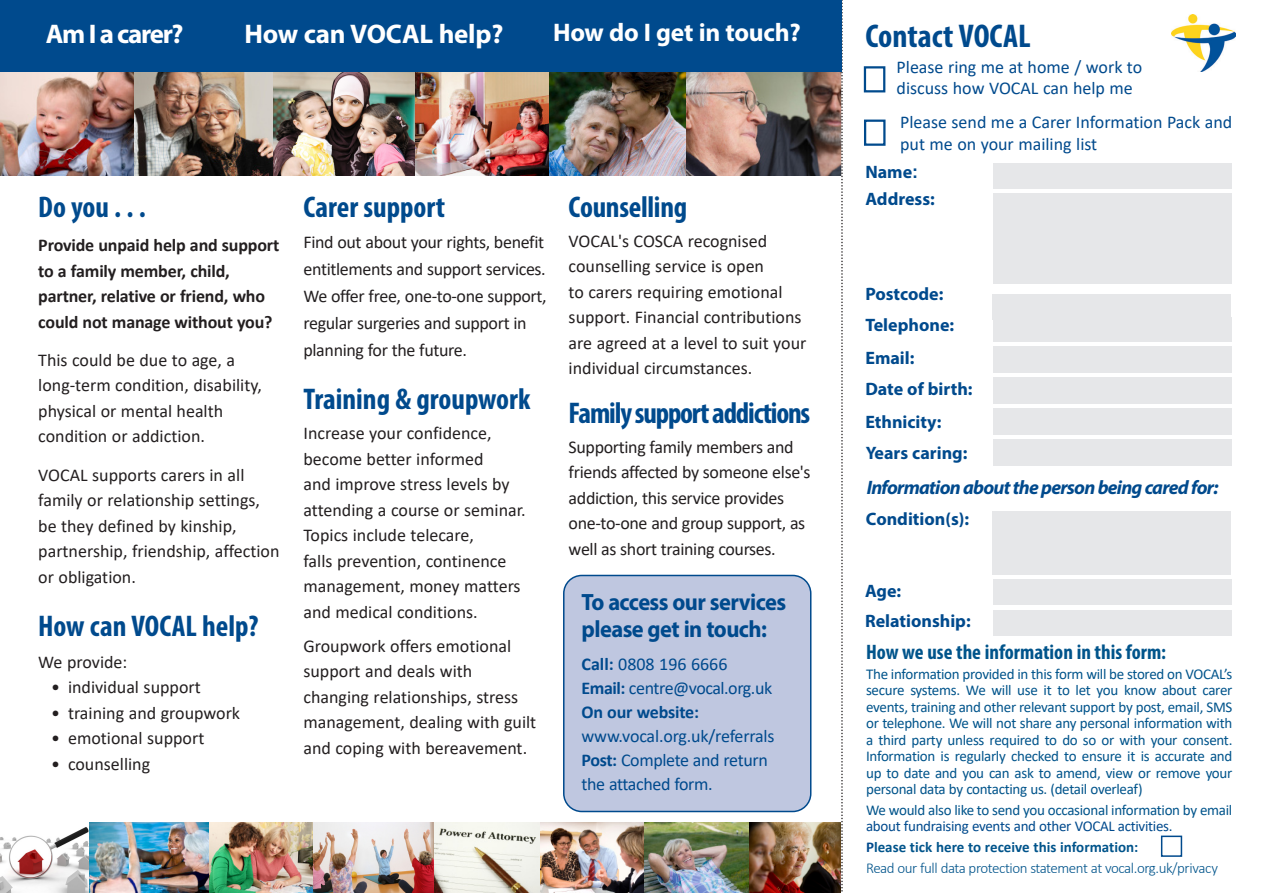
<style>
.page{position:relative;width:1263px;height:893px;background:#fff}
.page>*{position:absolute;margin:0;border:0;box-sizing:border-box;transform-origin:0 0}
.t1{font:700 condensed 33px "Myriad Pro";color:#004a8d}
.t2{font:700 condensed 30px "Myriad Pro";letter-spacing:-.01em;color:#004a8d}
.t3{font:700 condensed 30px "Myriad Pro";letter-spacing:-.04em;color:#004a8d}
.t4{font:700 27px "Myriad Pro";letter-spacing:-.01em;color:#fff}
.t5{font:700 25.5px "Myriad Pro";letter-spacing:-.01em;color:#fff}
.t6{font:700 23.7px/27px "Myriad Pro";letter-spacing:-.025em;color:#004a8d;scale:.95 1}
.t7{font:700 condensed 21px "Myriad Pro";color:#00548b}
.t8{font:italic 700 19.5px "Myriad Pro";letter-spacing:-.04em;color:#004a8d}
.Main_Text{font:18px/25.5px "Calibri";color:#231f20}
.Main_Text-2{font:18px/27px "Calibri";letter-spacing:-.02em;color:#231f20}
.t9{font:18px/21.6px "Calibri";color:#004a8d}
.t10{font:700 18px/25.5px "Calibri";letter-spacing:-.01em;color:#231f20}
.t11{font:700 18px "Myriad Pro";color:#004a8d}
.t12{font:18px/24px "Calibri";letter-spacing:-.02em;color:#004a8d}
.t13{font:18px "Calibri";letter-spacing:-.025em;color:#004a8d}
.t14{font:700 18px "Calibri";letter-spacing:-.01em;color:#004a8d}
.t15{font:15px/16.5px "Calibri";letter-spacing:-.02em;color:#00548b;text-align:justify}
.t16{font:300 15px "Calibri";letter-spacing:-.03em;color:#00548b}
.t17{font:700 15px "Calibri";color:#00548b}
.s1{font-weight:700}
.s2{font-family:"Arial"}
.s3{color:#004a8d}
</style>
<div class="page">
<img style="left:0;top:71px;width:273px;height:104px">
<img style="left:415px;top:71px;width:135px;height:104px">
<img style="left:550px;top:71px;width:136px;height:104px">
<img style="left:273px;top:71px;width:142px;height:104px">
<img style="left:686px;top:71px;width:155px;height:105px">
<svg style="left:841px;top:0;width:2px;height:892px"></svg>
<div style="left:864px;top:66px;width:21px;height:26px;border:2px solid #004a8d"></div>
<img style="left:1171px;top:15px;width:64px;height:57px">
<div style="left:992px;top:511px;width:239px;height:63px;background:#e6e7e9"></div>
<div style="left:993px;top:579px;width:238px;height:25px;background:#e6e7e9"></div>
<div style="left:993px;top:193px;width:238px;height:91px;background:#e6e7e9"></div>
<div style="left:993px;top:163px;width:238px;height:25px;background:#e6e7e9"></div>
<div style="left:992px;top:295px;width:238px;height:25px;background:#e6e7e9"></div>
<div style="left:993px;top:318px;width:238px;height:24px;background:#e6e7e9"></div>
<div style="left:993px;top:346px;width:238px;height:27px;background:#e6e7e9"></div>
<div style="left:993px;top:377px;width:238px;height:27px;background:#e6e7e9"></div>
<div style="left:993px;top:408px;width:238px;height:27px;background:#e6e7e9"></div>
<div style="left:994px;top:439px;width:238px;height:27px;background:#e6e7e9"></div>
<div style="left:0;top:0;width:842px;height:71px;background:#004a8d"></div>
<img style="left:748px;top:823px;width:93px;height:70px">
<img style="left:208px;top:823px;width:227px;height:70px">
<img style="left:0;top:827px;width:89px;height:66px">
<img style="left:435px;top:823px;width:313px;height:70px">
<img style="left:89px;top:823px;width:119px;height:70px">
<div style="left:993px;top:610px;width:238px;height:26px;background:#e6e7e9"></div>
<div style="left:864px;top:120px;width:21px;height:26px;border:2px solid #004a8d"></div>
<div style="left:564px;top:575px;width:247px;height:236px;background:#bfc7e0;border-radius:18px"></div>
<div style="left:563px;top:575px;width:248px;height:237px;border:2px solid #004a8d;border-radius:18px"></div>
<div style="left:1161px;top:836px;width:21px;height:21px;background:#fff;border:2px solid #004a8d"></div>
<p class="t4" style="left:46px;top:16px;width:139px">Am I a carer?</p>
<p class="t4" style="left:245px;top:16px;width:260px">How can VOCAL help?</p>
<p class="t5" style="left:553px;top:16px;width:249px">How do I get in touch?</p>
<p class="t2" style="left:38px;top:188px;width:109px">Do you . . .</p>
<p class="t10" style="left:38px;top:232px;width:243px">Provide unpaid help and support to a family member, child, partner, relative or friend, who could not manage without you?</p>
<p class="Main_Text" style="left:38px;top:347px;width:225px">This could be due to age, a long-term condition, disability, physical or mental health condition or addiction.</p>
<p class="Main_Text" style="left:38px;top:461px;width:243px">VOCAL supports carers in all family or relationship settings, be they defined by kinship, partnership, friendship, affection or obligation.</p>
<p class="t2" style="left:38px;top:608px;width:222px">How can VOCAL help?</p>
<p class="Main_Text" style="left:38px;top:648px;width:91px">We provide:</p>
<p class="Main_Text" style="left:51px;top:674px;width:151px">• individual support</p>
<p class="Main_Text" style="left:51px;top:699px;width:191px">• training and groupwork</p>
<p class="Main_Text" style="left:51px;top:725px;width:155px">• emotional support</p>
<p class="Main_Text" style="left:51px;top:750px;width:101px">• counselling</p>
<p class="t2" style="left:303px;top:188px;width:143px">Carer support</p>
<p class="Main_Text-2" style="left:303px;top:228px;width:245px">Find out about your rights, benefit entitlements and support services.<br>We offer free, one-to-one support, regular surgeries and support in planning for the future.</p>
<p class="t2" style="left:303px;top:381px;width:228px">Training &amp; groupwork</p>
<p class="Main_Text" style="left:303px;top:420px;width:224px">Increase your confidence, become better informed<br>and improve stress levels by attending a course or seminar.<br>Topics include telecare,<br>falls prevention, continence management, money matters and medical conditions.</p>
<p class="Main_Text" style="left:303px;top:632px;width:234px">Groupwork offers emotional support and deals with changing relationships, stress management, dealing with guilt and coping with bereavement.</p>
<p class="t2" style="left:569px;top:188px;width:120px">Counselling</p>
<p class="Main_Text" style="left:569px;top:228px;width:239px">VOCAL's COSCA recognised counselling service is open<br>to carers requiring emotional support. Financial contributions are agreed at a level to suit your individual circumstances.</p>
<p class="t3" style="left:569px;top:394px;width:243px">Family support addictions</p>
<p class="Main_Text-2" style="left:569px;top:434px;width:243px;line-height:25.5px">Supporting family members and friends affected by someone else's addiction, this service provides one-to-one and group support, as well as short training courses.</p>
<p class="t6" style="left:581px;top:588px;width:217px">To access our services please get in touch:</p>
<p class="t9" style="left:581px;top:652px;width:148px"><span class="s1">Call:</span> 0808 196 6666</p>
<p class="t13" style="left:581px;top:675px;width:192px"><span class="s1">Email:</span> centre@vocal.org.uk</p>
<p class="t14" style="left:581px;top:699px;width:119px">On our website:</p>
<p class="t9" style="left:581px;top:724px;width:195px">www.vocal.org.uk/referrals</p>
<p class="t12" style="left:581px;top:747px;width:188px"><span class="s1">Post:</span> Complete and return the attached form.</p>
<p class="t1" style="left:865px;top:16px;width:167px">Contact VOCAL</p>
<p class="t9" style="left:896px;top:55px;width:247px">Please ring me at home / work to discuss how VOCAL can help me</p>
<p class="t9" style="left:900px;top:111px;width:334px">Please send me a Carer Information Pack and put me on your mailing list</p>
<p class="t11" style="left:865px;top:160px;width:54px">Name<span class="s2">:</span></p>
<p class="t11" style="left:865px;top:187px;width:71px">Address:</p>
<p class="t11" style="left:865px;top:282px;width:80px">Postcode:</p>
<p class="t11" style="left:865px;top:313px;width:90px">Telephone:</p>
<p class="t11" style="left:865px;top:346px;width:51px">Email:</p>
<p class="t11" style="left:865px;top:378px;width:109px">Date of birth:</p>
<p class="t11" style="left:865px;top:410px;width:78px">Ethnicity:</p>
<p class="t11" style="left:866px;top:441px;width:103px">Years caring:</p>
<p class="t8" style="left:867px;top:475px;width:353px">Information about the person being cared for:</p>
<p class="t11" style="left:866px;top:507px;width:105px">Condition(s):</p>
<p class="t11" style="left:865px;top:579px;width:38px">Age:</p>
<p class="t11" style="left:865px;top:609px;width:107px">Relationship:</p>
<p class="t7" style="left:866px;top:639px;width:302px">How we use the information in this form:</p>
<p class="t15" style="left:866px;top:665px;width:368px">The information provided in this form will be stored on VOCAL’s secure systems. We will use it to let you know about carer events, training and other relevant support by post, email, SMS or telephone. We will not share any personal information with a third party unless required to do so or with your consent.<br>Information is regularly checked to ensure it is accurate and up to date and you can ask to amend, view or remove your personal data by contacting us. (detail overleaf)</p>
<p class="t15" style="left:866px;top:801px;width:368px">We would also like to send you occasional information by email <span class="s3">about fundraising events and other VOCAL activities.</span></p>
<p class="t17" style="left:866px;top:836px;width:274px"><span class="s3">P</span>lease tick here to receive this information:</p>
<p class="t16" style="left:866px;top:858px;width:353px">Read our full data protection statement at vocal.org.uk/privacy</p>
</div>
